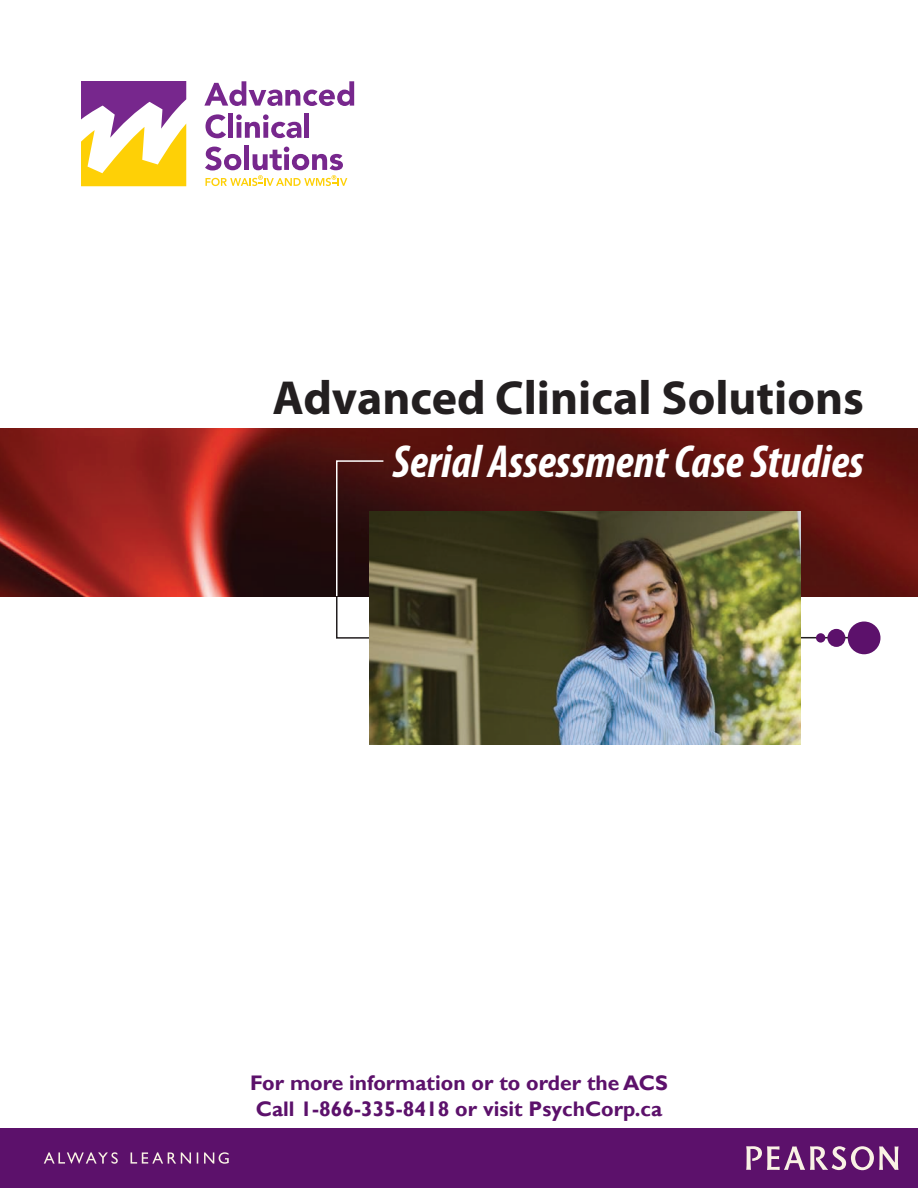
<style>
.page{position:relative;width:918px;height:1188px;background:#fff}
.page>*{position:absolute;margin:0;border:0;box-sizing:border-box;transform-origin:0 0}
.t1{font:700 48px "Myriad Pro";color:#231f20}
.t2{font:italic 700 condensed 46.5px "Myriad Pro";color:#fff}
.t3{font:700 21px/25.2px "Gill Sans";color:#5c116b}
</style>
<div class="page">
<img style="left:0;top:428px;width:918px;height:168px">
<svg style="left:335px;top:460px;width:50px;height:138px;background:#381a1a"></svg>
<div style="left:848px;top:622px;width:32px;height:32px;background:#5c116b;border-radius:50%"></div>
<div style="left:827px;top:629px;width:18px;height:18px;background:#5c116b;border-radius:50%"></div>
<div style="left:816px;top:633px;width:9px;height:10px;background:#5c116b;border-radius:50%"></div>
<svg style="left:81px;top:81px;width:105px;height:105px"></svg>
<svg style="left:204px;top:81px;width:150px;height:25px"></svg>
<svg style="left:206px;top:114px;width:20px;height:24px"></svg>
<div style="left:228px;top:113px;width:5px;height:25px;background:#77278d"></div>
<svg style="left:236px;top:114px;width:65px;height:24px"></svg>
<hr style="left:305px;top:113px;width:4px;height:25px;background:#77278d">
<div style="left:244px;top:146px;width:5px;height:24px;background:#77278d"></div>
<svg style="left:205px;top:147px;width:142px;height:39px"></svg>
<img style="left:369px;top:512px;width:431px;height:232px">
<div style="left:0;top:1128px;width:918px;height:60px;background:#5c116b"></div>
<svg style="left:746px;top:1146px;width:152px;height:24px"></svg>
<svg style="left:44px;top:1152px;width:185px;height:12px"></svg>
<h1 class="t1" style="left:273px;top:367px;width:593px">Advanced Clinical Solutions</h1>
<h2 class="t2" style="left:392px;top:433px;width:473px">Serial Assessment Case Studies</h2>
<p class="t3" style="left:250px;top:1071px;width:419px">For more information or to order the ACS<br>Call 1-866-335-8418 or visit PsychCorp.ca</p>
</div>
